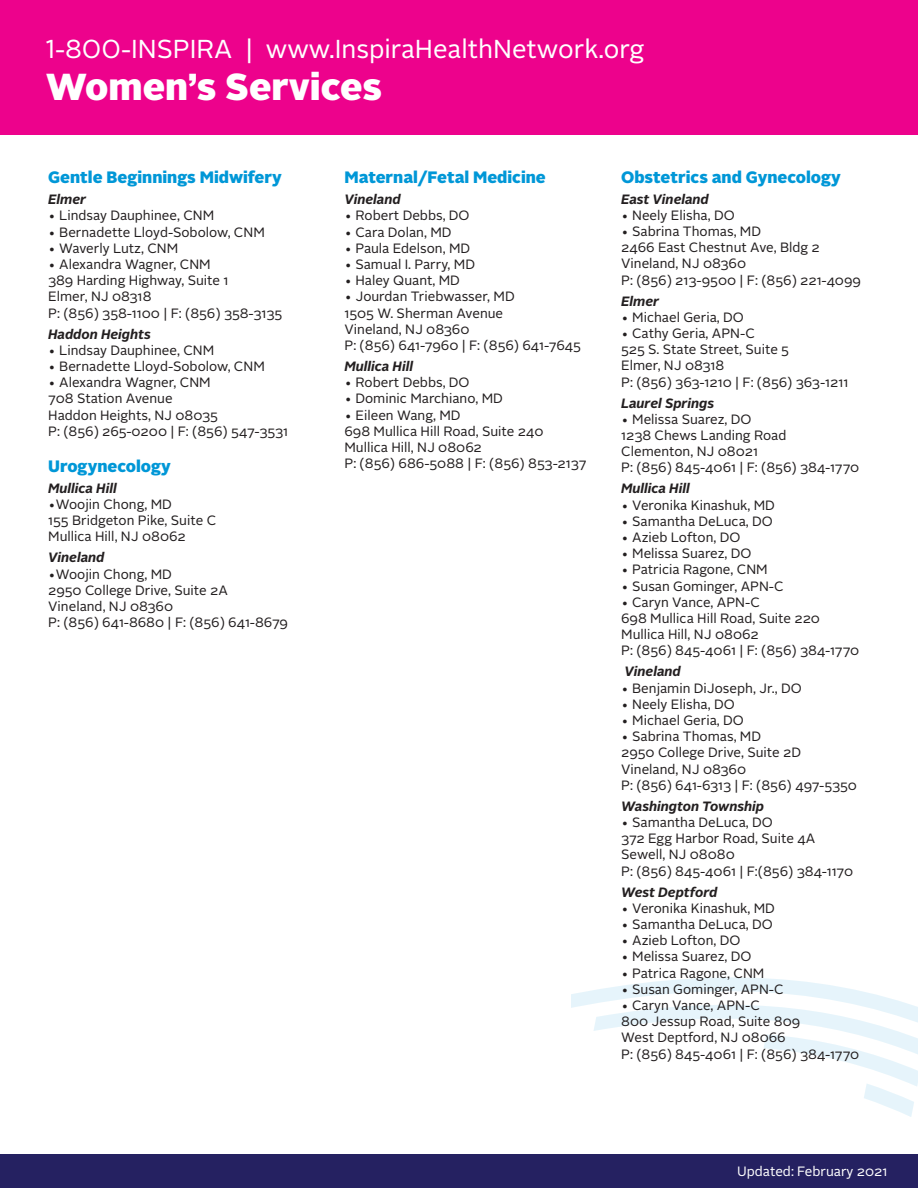
<style>
.page{position:relative;width:918px;height:1188px;background:#fff}
.page>*{position:absolute;margin:0;border:0;box-sizing:border-box;transform-origin:0 0}
.t1{font:900 37.5px "Alright Sans";color:#fff}
.t2{font:25.95px "Alright Sans";color:#fff}
.t3{font:900 16.5px "Alright Sans";color:#0097d7}
.t4{font:13.5px/16.2px "Alright Sans";color:#231f20}
.t5{font:italic 700 13.5px "Alright Sans";color:#231f20}
.t6{font:13.5px "Alright Sans";color:#fff}
</style>
<div class="page">
<svg style="left:572px;top:977px;width:346px;height:140px"></svg>
<div style="left:0;top:0;width:918px;height:134px;background:#ed028c"></div>
<div style="left:0;top:1155px;width:918px;height:33px;background:#252161"></div>
<h2 class="t2" style="left:46px;top:31px;width:600px">1-800-INSPIRA | www.InspiraHealthNetwork.org</h2>
<h1 class="t1" style="left:46px;top:60px;width:338px">Women’s Services</h1>
<p class="t3" style="left:48px;top:166px;width:235px">Gentle Beginnings Midwifery</p>
<p class="t5" style="left:48px;top:190px;width:39px">Elmer</p>
<p class="t4" style="left:48px;top:208px;width:168px">• Lindsay Dauphinee, CNM</p>
<p class="t4" style="left:48px;top:224px;width:218px">• Bernadette Lloyd-Sobolow, CNM</p>
<p class="t4" style="left:48px;top:240px;width:132px">• Waverly Lutz, CNM</p>
<p class="t4" style="left:48px;top:256px;width:236px">• Alexandra Wagner, CNM<br>389 Harding Highway, Suite 1<br>Elmer, NJ 08318<br>P: (856) 358-1100 | F: (856) 358-3135</p>
<p class="t5" style="left:48px;top:324px;width:104px">Haddon Heights</p>
<p class="t4" style="left:48px;top:342px;width:168px">• Lindsay Dauphinee, CNM</p>
<p class="t4" style="left:48px;top:358px;width:218px">• Bernadette Lloyd-Sobolow, CNM</p>
<p class="t4" style="left:48px;top:375px;width:242px">• Alexandra Wagner, CNM<br>708 Station Avenue<br>Haddon Heights, NJ 08035<br>P: (856) 265-0200 | F: (856) 547-3531</p>
<p class="t3" style="left:48px;top:454px;width:124px">Urogynecology</p>
<p class="t5" style="left:48px;top:479px;width:70px">Mullica Hill</p>
<p class="t4" style="left:48px;top:496px;width:170px">•Woojin Chong, MD<br>155 Bridgeton Pike, Suite C<br>Mullica Hill, NJ 08062</p>
<p class="t5" style="left:48px;top:548px;width:58px">Vineland</p>
<p class="t4" style="left:48px;top:566px;width:241px">•Woojin Chong, MD<br>2950 College Drive, Suite 2A<br>Vineland, NJ 08360<br>P: (856) 641-8680 | F: (856) 641-8679</p>
<p class="t3" style="left:344px;top:166px;width:203px">Maternal/Fetal Medicine</p>
<p class="t5" style="left:344px;top:190px;width:58px">Vineland</p>
<p class="t4" style="left:344px;top:208px;width:127px">• Robert Debbs, DO</p>
<p class="t4" style="left:344px;top:224px;width:109px">• Cara Dolan, MD</p>
<p class="t4" style="left:344px;top:240px;width:127px">• Paula Edelson, MD</p>
<p class="t4" style="left:344px;top:256px;width:132px">• Samual I. Parry, MD</p>
<p class="t4" style="left:344px;top:273px;width:117px">• Haley Quant, MD</p>
<p class="t4" style="left:344px;top:289px;width:238px">• Jourdan Triebwasser, MD<br>1505 W. Sherman Avenue<br>Vineland, NJ 08360<br>P: (856) 641-7960 | F: (856) 641-7645</p>
<p class="t5" style="left:344px;top:357px;width:70px">Mullica Hill</p>
<p class="t4" style="left:344px;top:375px;width:127px">• Robert Debbs, DO</p>
<p class="t4" style="left:344px;top:391px;width:160px">• Dominic Marchiano, MD</p>
<p class="t4" style="left:344px;top:407px;width:244px">• Eileen Wang, MD<br>698 Mullica Hill Road, Suite 240<br>Mullica Hill, NJ 08062<br>P: (856) 686-5088 | F: (856) 853-2137</p>
<p class="t3" style="left:621px;top:165px;width:221px">Obstetrics and Gynecology</p>
<p class="t5" style="left:621px;top:189px;width:89px">East Vineland</p>
<p class="t4" style="left:621px;top:207px;width:115px">• Neely Elisha, DO</p>
<p class="t4" style="left:621px;top:223px;width:241px">• Sabrina Thomas, MD<br>2466 East Chestnut Ave, Bldg 2<br>Vineland, NJ 08360<br>P: (856) 213-9500 | F: (856) 221-4099</p>
<p class="t5" style="left:621px;top:291px;width:39px">Elmer</p>
<p class="t4" style="left:621px;top:309px;width:124px">• Michael Geria, DO</p>
<p class="t4" style="left:621px;top:325px;width:229px">• Cathy Geria, APN-C<br>525 S. State Street, Suite 5<br>Elmer, NJ 08318<br>P: (856) 363-1210 | F: (856) 363-1211</p>
<p class="t5" style="left:621px;top:393px;width:94px">Laurel Springs</p>
<p class="t4" style="left:621px;top:411px;width:240px">• Melissa Suarez, DO<br>1238 Chews Landing Road<br>Clementon, NJ 08021<br>P: (856) 845-4061 | F: (856) 384-1770</p>
<p class="t5" style="left:621px;top:479px;width:70px">Mullica Hill</p>
<p class="t4" style="left:621px;top:497px;width:155px">• Veronika Kinashuk, MD</p>
<p class="t4" style="left:621px;top:513px;width:153px">• Samantha DeLuca, DO</p>
<p class="t4" style="left:621px;top:529px;width:121px">• Azieb Lofton, DO</p>
<p class="t4" style="left:621px;top:546px;width:132px">• Melissa Suarez, DO</p>
<p class="t4" style="left:621px;top:562px;width:148px">• Patricia Ragone, CNM</p>
<p class="t4" style="left:621px;top:578px;width:164px">• Susan Gominger, APN-C</p>
<p class="t4" style="left:621px;top:594px;width:240px">• Caryn Vance, APN-C<br>698 Mullica Hill Road, Suite 220<br>Mullica Hill, NJ 08062<br>P: (856) 845-4061 | F: (856) 384-1770</p>
<p class="t5" style="left:625px;top:662px;width:58px">Vineland</p>
<p class="t4" style="left:621px;top:680px;width:182px">• Benjamin DiJoseph, Jr., DO</p>
<p class="t4" style="left:621px;top:696px;width:115px">• Neely Elisha, DO</p>
<p class="t4" style="left:621px;top:712px;width:124px">• Michael Geria, DO</p>
<p class="t4" style="left:621px;top:729px;width:237px">• Sabrina Thomas, MD<br>2950 College Drive, Suite 2D<br>Vineland, NJ 08360<br>P: (856) 641-6313 | F: (856) 497-5350</p>
<p class="t5" style="left:621px;top:797px;width:144px">Washington Township</p>
<p class="t4" style="left:621px;top:814px;width:234px">• Samantha DeLuca, DO<br>372 Egg Harbor Road, Suite 4A<br>Sewell, NJ 08080<br>P: (856) 845-4061 | F:(856) 384-1170</p>
<p class="t5" style="left:621px;top:882px;width:98px">West Deptford</p>
<p class="t4" style="left:621px;top:900px;width:155px">• Veronika Kinashuk, MD</p>
<p class="t4" style="left:621px;top:916px;width:153px">• Samantha DeLuca, DO</p>
<p class="t4" style="left:621px;top:933px;width:121px">• Azieb Lofton, DO</p>
<p class="t4" style="left:621px;top:949px;width:132px">• Melissa Suarez, DO</p>
<p class="t4" style="left:621px;top:965px;width:145px">• Patrica Ragone, CNM</p>
<p class="t4" style="left:621px;top:981px;width:164px">• Susan Gominger, APN-C</p>
<p class="t4" style="left:621px;top:997px;width:240px">• Caryn Vance, APN-C<br>800 Jessup Road, Suite 809<br>West Deptford, NJ 08066<br>P: (856) 845-4061 | F: (856) 384-1770</p>
<p class="t6" style="left:737px;top:1162px;width:152px">Updated: February 2021</p>
</div>
